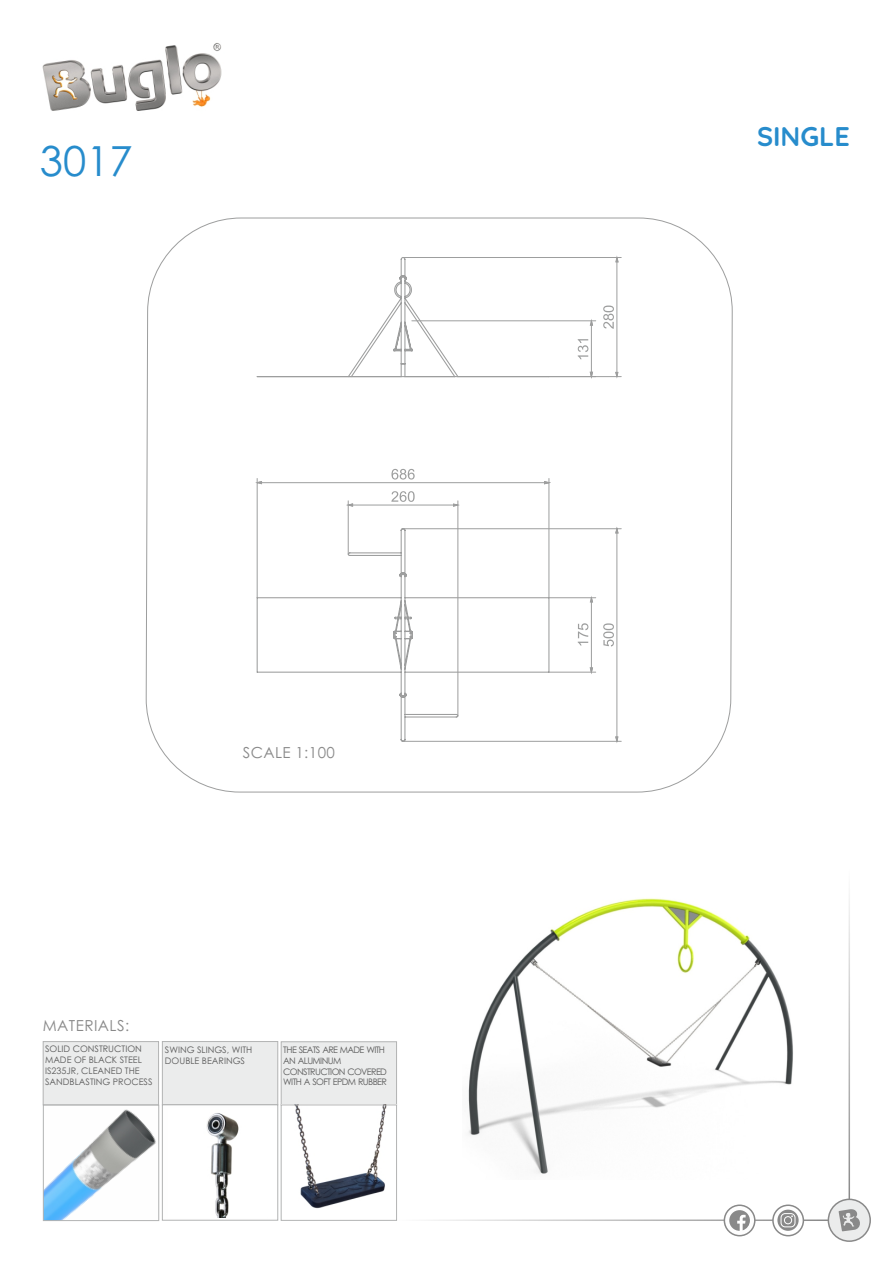
<style>
.page{position:relative;width:893px;height:1263px;background:#fff}
.page>*{position:absolute;margin:0;border:0;box-sizing:border-box;transform-origin:0 0}
.t1{font:41.4px "Century Gothic";color:#278ccc}
.t2{font:700 27px "Quicksand";color:#278ccc}
.t3{font:15.15px "Century Gothic";letter-spacing:.03em;color:#898989}
.t4{font:9px/10.6px "Century Gothic";color:#5b5b5b}
.t5{font:9px/10.6px "Century Gothic";letter-spacing:-.07em;color:#5b5b5b}
</style>
<div class="page">
<hr style="left:397px;top:1219px;width:432px;height:2px;background:#898989">
<hr style="left:848px;top:869px;width:2px;height:330px;background:#898989">
<img style="left:42px;top:43px;width:180px;height:68px">
<div style="left:828px;top:1198px;width:43px;height:44px;background:#ebecec;border:2px solid #898989;border-radius:50%"></div>
<svg style="left:839px;top:1209px;width:21px;height:22px"></svg>
<svg style="left:724px;top:1204px;width:31px;height:32px"></svg>
<svg style="left:729px;top:1210px;width:21px;height:21px"></svg>
<svg style="left:772px;top:1204px;width:32px;height:32px"></svg>
<svg style="left:777px;top:1209px;width:22px;height:22px"></svg>
<svg style="left:780px;top:1213px;width:15px;height:14px"></svg>
<svg style="left:145px;top:217px;width:588px;height:576px"></svg>
<img style="left:206px;top:1113px;width:33px;height:105px">
<div style="left:162px;top:1104px;width:116px;height:116px;border:1px solid #b2b3b3"></div>
<hr style="left:257px;top:478px;width:1px;height:120px;background:#9d9e9e">
<hr style="left:549px;top:478px;width:1px;height:120px;background:#9d9e9e">
<hr style="left:549px;top:376px;width:72px;height:1px;background:#9d9e9e">
<hr style="left:403px;top:257px;width:218px;height:1px;background:#9d9e9e">
<hr style="left:403px;top:741px;width:218px;height:1px;background:#9d9e9e">
<hr style="left:403px;top:528px;width:218px;height:1px;background:#9d9e9e">
<hr style="left:549px;top:597px;width:47px;height:1px;background:#9d9e9e">
<hr style="left:549px;top:672px;width:47px;height:1px;background:#9d9e9e">
<hr style="left:457px;top:501px;width:1px;height:215px;background:#9d9e9e">
<hr style="left:348px;top:501px;width:1px;height:53px;background:#9d9e9e">
<hr style="left:412px;top:320px;width:184px;height:1px;background:#9d9e9e">
<svg style="left:256px;top:469px;width:294px;height:16px"></svg>
<svg style="left:603px;top:256px;width:16px;height:486px"></svg>
<svg style="left:578px;top:597px;width:15px;height:76px"></svg>
<svg style="left:347px;top:491px;width:112px;height:16px"></svg>
<svg style="left:578px;top:320px;width:15px;height:58px"></svg>
<svg style="left:256px;top:256px;width:294px;height:122px"></svg>
<svg style="left:256px;top:527px;width:294px;height:215px"></svg>
<img style="left:468px;top:898px;width:325px;height:276px">
<div style="left:42px;top:1041px;width:355px;height:65px;background:#ebecec"></div>
<img style="left:295px;top:1106px;width:92px;height:103px">
<div style="left:281px;top:1104px;width:116px;height:117px;border:1px solid #b2b3b3"></div>
<img style="left:45px;top:1109px;width:111px;height:110px">
<div style="left:43px;top:1105px;width:116px;height:116px;border:1px solid #b2b3b3"></div>
<h1 class="t1" style="left:40px;top:145px;width:94px">3017</h1>
<h3 class="t3" style="left:243px;top:746px;width:94px">SCALE 1:100</h3>
<h3 class="t3" style="left:43px;top:1020px;width:88px">MATERIALS:</h3>
<p class="t4" style="left:45px;top:1044px;width:109px">SOLID CONSTRUCTION<br>MADE OF BLACK STEEL<br>IS235JR, CLEANED THE<br>SANDBLASTING PROCESS</p>
<p class="t4" style="left:165px;top:1045px;width:89px">SWING SLINGS, WITH<br>DOUBLE BEARINGS</p>
<p class="t5" style="left:283px;top:1045px;width:105px">THE SEATS ARE MADE WITH<br>AN ALUMINUM<br>CONSTRUCTION COVERED<br>WITH A SOFT EPDM RUBBER</p>
<h2 class="t2" style="left:757px;top:119px;width:94px">SINGLE</h2>
</div>
